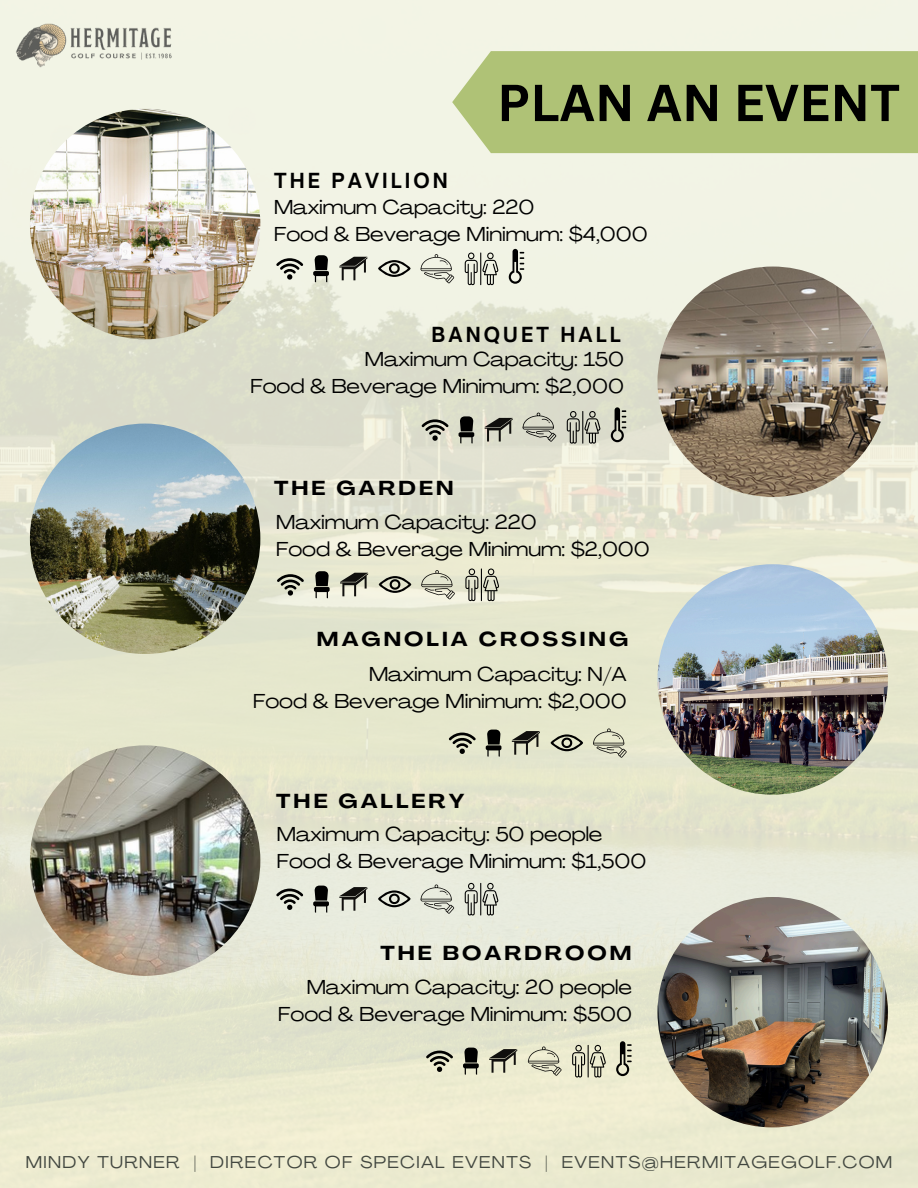
<style>
.page{position:relative;width:918px;height:1188px;background:#fff}
.page>*{position:absolute;margin:0;border:0;box-sizing:border-box;transform-origin:0 0}
.t1{font:700 50.7px "Canva Sans";color:#000}
.t2{font:expanded 19.95px "Agrandir";letter-spacing:-.005em;color:#000}
.t3{font:700 expanded 19.95px "Agrandir";letter-spacing:.155em;color:#000}
.t4{font:700 19.95px "Open Sauce One";letter-spacing:.155em;color:#000}
.t5{font:expanded 16.95px "Agrandir";letter-spacing:.08em;color:#424740}
</style>
<div class="page">
<img style="left:0;top:0;width:918px;height:1188px">
<img style="left:15px;top:20px;width:159px;height:52px">
<svg style="left:422px;top:419px;width:26px;height:22px"></svg>
<svg style="left:459px;top:416px;width:15px;height:27px"></svg>
<svg style="left:485px;top:418px;width:28px;height:24px"></svg>
<svg style="left:523px;top:413px;width:33px;height:29px"></svg>
<svg style="left:611px;top:407px;width:15px;height:35px"></svg>
<svg style="left:567px;top:411px;width:33px;height:33px"></svg>
<img style="left:657px;top:267px;width:231px;height:230px;border-radius:50%">
<img style="left:30px;top:424px;width:230px;height:230px;border-radius:50%">
<svg style="left:277px;top:574px;width:27px;height:22px"></svg>
<svg style="left:314px;top:571px;width:16px;height:27px"></svg>
<svg style="left:340px;top:573px;width:28px;height:23px"></svg>
<svg style="left:379px;top:576px;width:32px;height:17px"></svg>
<svg style="left:421px;top:570px;width:34px;height:29px"></svg>
<svg style="left:465px;top:569px;width:34px;height:32px"></svg>
<svg style="left:449px;top:733px;width:27px;height:21px"></svg>
<svg style="left:486px;top:730px;width:15px;height:27px"></svg>
<svg style="left:512px;top:731px;width:28px;height:24px"></svg>
<svg style="left:551px;top:734px;width:32px;height:17px"></svg>
<svg style="left:593px;top:728px;width:34px;height:30px"></svg>
<svg style="left:276px;top:889px;width:27px;height:21px"></svg>
<svg style="left:313px;top:886px;width:16px;height:27px"></svg>
<svg style="left:339px;top:887px;width:28px;height:24px"></svg>
<svg style="left:378px;top:890px;width:33px;height:17px"></svg>
<svg style="left:420px;top:884px;width:34px;height:30px"></svg>
<svg style="left:465px;top:883px;width:33px;height:33px"></svg>
<svg style="left:426px;top:1051px;width:27px;height:21px"></svg>
<svg style="left:463px;top:1048px;width:16px;height:27px"></svg>
<svg style="left:489px;top:1049px;width:28px;height:24px"></svg>
<svg style="left:528px;top:1046px;width:34px;height:30px"></svg>
<svg style="left:616px;top:1041px;width:16px;height:35px"></svg>
<svg style="left:572px;top:1045px;width:34px;height:33px"></svg>
<img style="left:30px;top:109px;width:230px;height:230px;border-radius:50%">
<svg style="left:276px;top:258px;width:27px;height:22px"></svg>
<svg style="left:313px;top:255px;width:16px;height:27px"></svg>
<svg style="left:339px;top:257px;width:28px;height:23px"></svg>
<svg style="left:378px;top:260px;width:33px;height:17px"></svg>
<svg style="left:420px;top:254px;width:34px;height:29px"></svg>
<svg style="left:509px;top:249px;width:15px;height:35px"></svg>
<svg style="left:465px;top:253px;width:33px;height:32px"></svg>
<img style="left:657px;top:564px;width:231px;height:231px;border-radius:50%">
<img style="left:30px;top:745px;width:230px;height:231px;border-radius:50%">
<img style="left:657px;top:897px;width:231px;height:230px;border-radius:50%">
<div style="left:452px;top:51px;width:466px;height:102px;background:#afc276"></div>
<p class="t4" style="left:274px;top:168px;width:175px">THE PAVILION</p>
<h2 class="t1" style="left:497px;top:67px;width:404px">PLAN AN EVENT</h2>
<p class="t2" style="left:274px;top:199px;width:262px">Maximum Capacity: 220</p>
<p class="t2" style="left:274px;top:226px;width:375px">Food &amp; Beverage Minimum: $4,000</p>
<h1 class="t4" style="left:432px;top:322px;width:191px">BANQUET HALL</h1>
<p class="t2" style="left:365px;top:351px;width:261px">Maximum Capacity: 150</p>
<p class="t2" style="left:250px;top:378px;width:375px">Food &amp; Beverage Minimum: $2,000</p>
<p class="t3" style="left:274px;top:480px;width:181px">THE GARDEN</p>
<h3 class="t2" style="left:276px;top:514px;width:262px">Maximum Capacity: 220</h3>
<p class="t2" style="left:276px;top:541px;width:375px">Food &amp; Beverage Minimum: $2,000</p>
<p class="t3" style="left:317px;top:631px;width:313px">MAGNOLIA CROSSING</p>
<p class="t2" style="left:369px;top:666px;width:259px">Maximum Capacity: N/A</p>
<p class="t2" style="left:253px;top:693px;width:375px">Food &amp; Beverage Minimum: $2,000</p>
<p class="t3" style="left:276px;top:793px;width:190px">THE GALLERY</p>
<p class="t2" style="left:277px;top:826px;width:327px">Maximum Capacity: 50 people</p>
<p class="t2" style="left:277px;top:853px;width:371px">Food &amp; Beverage Minimum: $1,500</p>
<h3 class="t3" style="left:380px;top:945px;width:253px">THE BOARDROOM</h3>
<p class="t2" style="left:307px;top:979px;width:327px">Maximum Capacity: 20 people</p>
<h2 class="t2" style="left:278px;top:1006px;width:355px">Food &amp; Beverage Minimum: $500</h2>
<p class="t5" style="left:26px;top:1155px;width:868px">MINDY TURNER | DIRECTOR OF SPECIAL EVENTS | EVENTS@HERMITAGEGOLF.COM</p>
</div>
